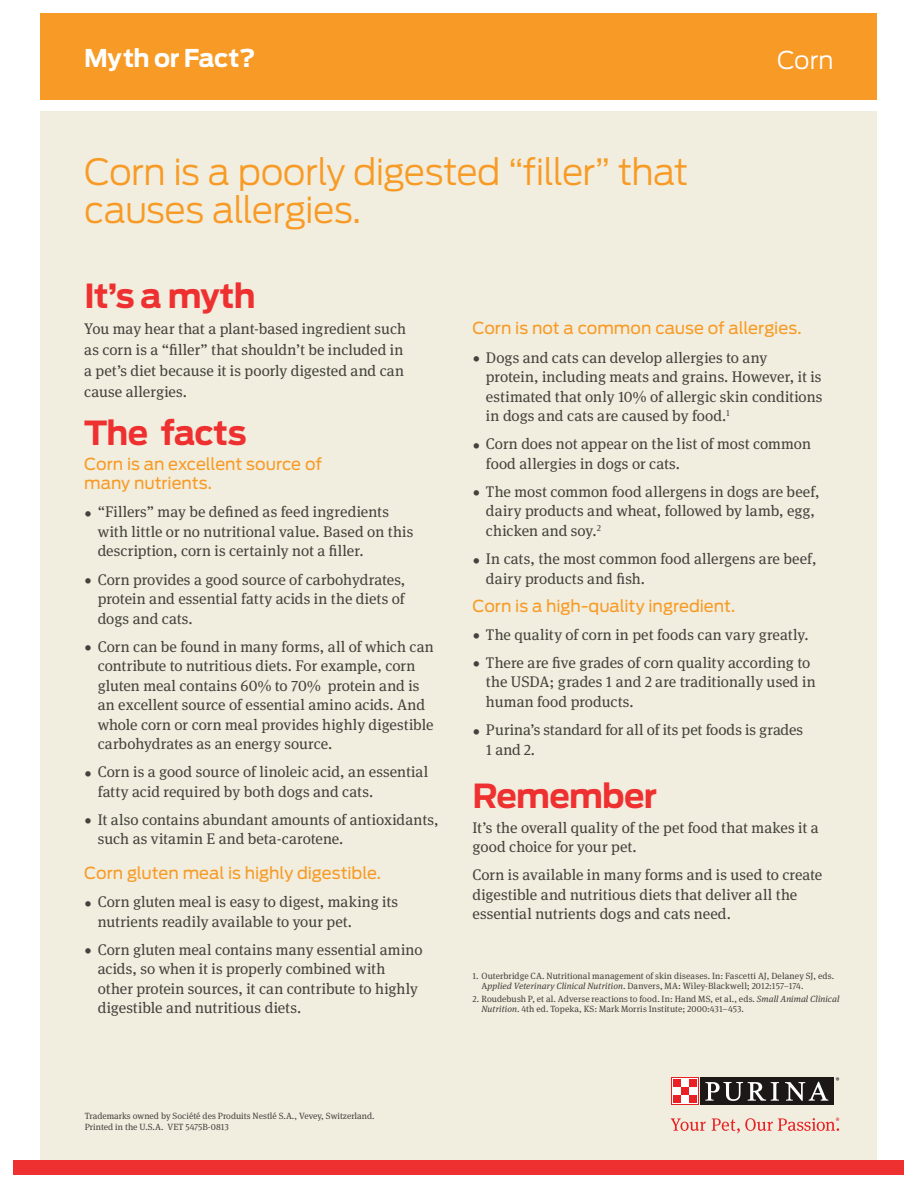
<style>
.page{position:relative;width:918px;height:1188px;background:#fff}
.page>*{position:absolute;margin:0;border:0;box-sizing:border-box;transform-origin:0 0}
.t1{font:300 36px/37.5px "Antenna";letter-spacing:-.02em;color:#f89b26}
.t2{font:700 33px "Antenna";letter-spacing:-.025em;color:#ee3130}
.t3{font:700 24.3px "Antenna";letter-spacing:-.02em;color:#fff}
.t4{font:300 24.3px "Antenna";color:#fff}
.t5{font:16.5px/19.5px "Antenna";letter-spacing:-.005em;color:#f89b26}
.t6{font:15.3px/19.5px "Meta Serif Pro";color:#45413d}
.t7{font:9px/10.5px "Meta Serif Pro";letter-spacing:.005em;color:#45413d}
.s1{font-style:italic}
</style>
<div class="page">
<div style="left:40px;top:104px;width:838px;height:1065px;background:#f1eedf"></div>
<div style="left:40px;top:14px;width:838px;height:92px;background:#f89b26"></div>
<div style="left:14px;top:1160px;width:890px;height:14px;background:#ee3130"></div>
<svg style="left:836px;top:1077px;width:3px;height:4px"></svg>
<div style="left:671px;top:1077px;width:28px;height:28px;background:#e92124"></div>
<div style="left:700px;top:1078px;width:134px;height:27px;background:#1b1816"></div>
<svg style="left:705px;top:1082px;width:74px;height:19px"></svg>
<svg style="left:785px;top:1082px;width:43px;height:19px"></svg>
<div style="left:672px;top:1078px;width:26px;height:26px;background:#fff"></div>
<div style="left:673px;top:1095px;width:8px;height:8px;background:#e92124"></div>
<div style="left:689px;top:1095px;width:8px;height:8px;background:#e92124"></div>
<div style="left:681px;top:1087px;width:8px;height:8px;background:#e92124"></div>
<div style="left:673px;top:1079px;width:8px;height:8px;background:#e92124"></div>
<div style="left:689px;top:1079px;width:8px;height:8px;background:#e92124"></div>
<svg style="left:671px;top:1118px;width:35px;height:13px"></svg>
<svg style="left:712px;top:1118px;width:127px;height:15px"></svg>
<div style="left:0;top:100px;width:918px;height:10px;background:#fff"></div>
<h3 class="t3" style="left:84px;top:44px;width:173px">Myth or Fact?</h3>
<h1 class="t1" style="left:84px;top:154px;width:606px">Corn is a poorly digested “filler” that causes allergies.</h1>
<h3 class="t4" style="left:777px;top:46px;width:58px">Corn</h3>
<h2 class="t2" style="left:84px;top:276px;width:173px">It’s a myth</h2>
<p class="t6" style="left:84px;top:318px;width:323px;line-height:21px">You may hear that a plant-based ingredient such as corn is a “filler” that shouldn’t be included in a pet’s diet because it is poorly digested and can cause allergies.</p>
<h2 class="t2" style="left:84px;top:413px;width:164px">The facts</h2>
<p class="t5" style="left:84px;top:454px;width:239px">Corn is an excellent source of many nutrients.</p>
<p class="t6" style="left:98px;top:502px;width:317px;text-indent:-13px">• “Fillers” may be defined as feed ingredients with little or no nutritional value. Based on this description, corn is certainly not a filler.</p>
<p class="t6" style="left:98px;top:569px;width:309px;text-align:justify;text-indent:-13px">• Corn provides a good source of carbohydrates, protein and essential fatty acids in the diets of dogs and cats.</p>
<p class="t6" style="left:98px;top:636px;width:338px;text-indent:-13px">• Corn can be found in many forms, all of which can contribute to nutritious diets. For example, corn gluten meal contains 60% to 70% protein and is an excellent source of essential amino acids. And whole corn or corn meal provides highly digestible carbohydrates as an energy source.</p>
<p class="t6" style="left:98px;top:762px;width:332px;text-indent:-13px">• Corn is a good source of linoleic acid, an essential fatty acid required by both dogs and cats.</p>
<p class="t6" style="left:98px;top:809px;width:343px;text-indent:-13px">• It also contains abundant amounts of antioxidants, such as vitamin E and beta-carotene.</p>
<p class="t5" style="left:84px;top:864px;width:298px">Corn gluten meal is highly digestible.</p>
<p class="t6" style="left:98px;top:891px;width:302px;text-indent:-13px">• Corn gluten meal is easy to digest, making its nutrients readily available to your pet.</p>
<p class="t6" style="left:98px;top:939px;width:326px;text-indent:-13px">• Corn gluten meal contains many essential amino acids, so when it is properly combined with other protein sources, it can contribute to highly digestible and nutritious diets.</p>
<p class="t5" style="left:472px;top:319px;width:331px">Corn is not a common cause of allergies.</p>
<p class="t6" style="left:486px;top:347px;width:338px;text-indent:-13px">• Dogs and cats can develop allergies to any protein, including meats and grains. However, it is estimated that only 10% of allergic skin conditions in dogs and cats are caused by food.<sup>1</sup></p>
<p class="t6" style="left:486px;top:433px;width:326px;text-indent:-13px">• Corn does not appear on the list of most common food allergies in dogs or cats.</p>
<p class="t6" style="left:486px;top:481px;width:335px;text-indent:-13px">• The most common food allergens in dogs are beef, dairy products and wheat, followed by lamb, egg, chicken and soy.<sup>2</sup></p>
<p class="t6" style="left:486px;top:548px;width:332px;text-indent:-13px">• In cats, the most common food allergens are beef, dairy products and fish.</p>
<p class="t5" style="left:472px;top:596px;width:264px">Corn is a high-quality ingredient.</p>
<p class="t6" style="left:472px;top:624px;width:338px">• The quality of corn in pet foods can vary greatly.</p>
<p class="t6" style="left:486px;top:652px;width:331px;text-indent:-13px">• There are five grades of corn quality according to the USDA; grades 1 and 2 are traditionally used in human food products.</p>
<p class="t6" style="left:486px;top:719px;width:319px;text-indent:-13px">• Purina’s standard for all of its pet foods is grades<br>1 and 2.</p>
<h2 class="t2" style="left:472px;top:776px;width:186px">Remember</h2>
<p class="t6" style="left:472px;top:817px;width:348px">It’s the overall quality of the pet food that makes it a good choice for your pet.</p>
<p class="t6" style="left:472px;top:864px;width:351px">Corn is available in many forms and is used to create digestible and nutritious diets that deliver all the essential nutrients dogs and cats need.</p>
<p class="t7" style="left:482px;top:970px;width:354px;text-indent:-9px">1. Outerbridge CA. Nutritional management of skin diseases. In: Fascetti AJ, Delaney SJ, eds.<br>A<span class="s1">pplied Veterinary Clinical Nutrition</span>. Danvers, MA: Wiley-Blackwell; 2012:157–174.</p>
<p class="t7" style="left:482px;top:993px;width:359px;text-indent:-9px">2. Roudebush P, et al. Adverse reactions to food. In: Hand MS, et al., eds. <span class="s1">Small Animal Clinical<br>Nutrition</span>. 4th ed. Topeka, KS: Mark Morris Institute; 2000:431–453.</p>
<p class="t7" style="left:85px;top:1111px;width:291px">Trademarks owned by Société des Produits Nestlé S.A., Vevey, Switzerland.<br>Printed in the U.S.A. VET 5475B-0813</p>
</div>
